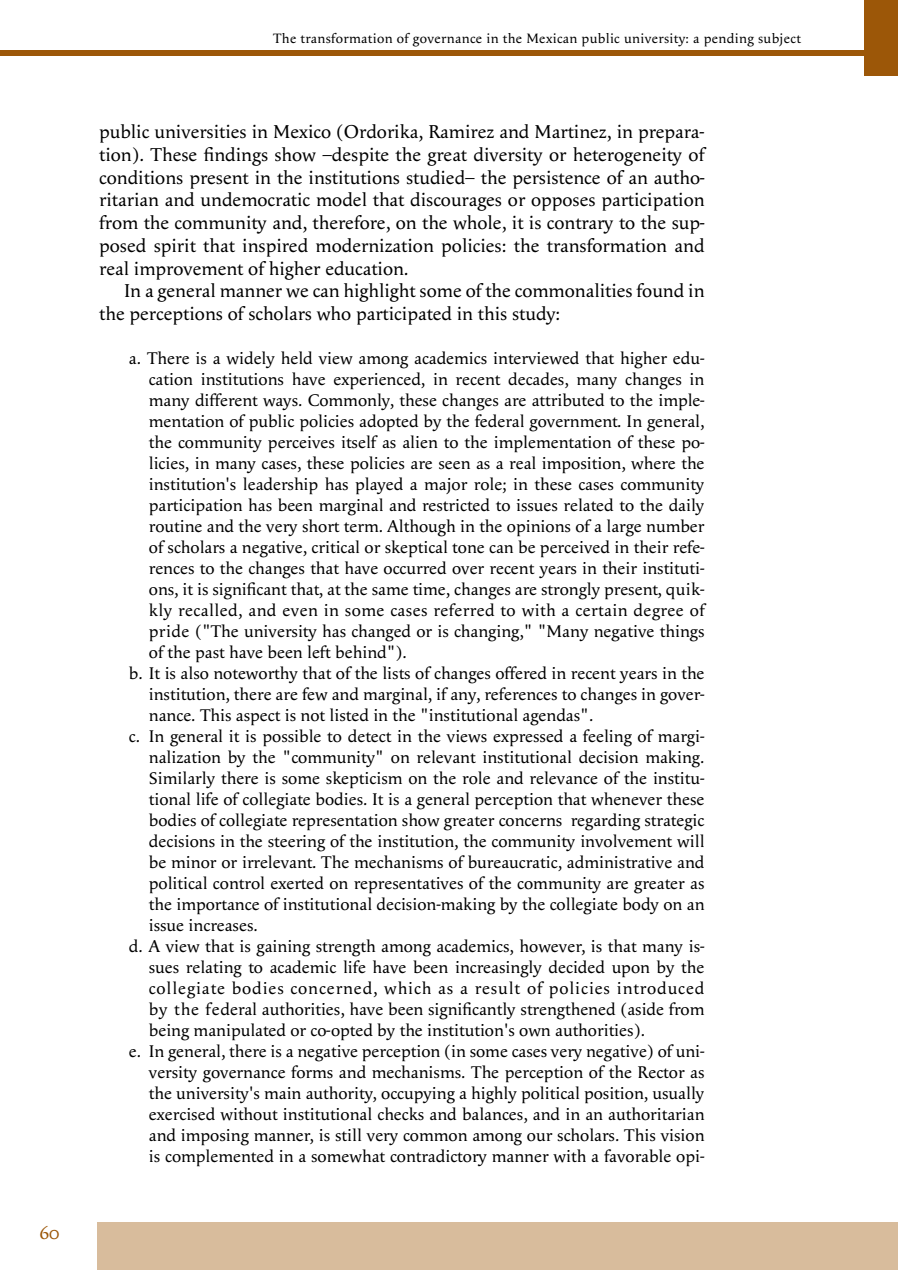
<style>
.page{position:relative;width:898px;height:1270px;background:#fff}
.page>*{position:absolute;margin:0;border:0;box-sizing:border-box;transform-origin:0 0}
.t1{font:19.25px/22.8px "Apolline";color:#000;text-align:justify}
.t2{font:19.25px "Apolline";color:#9c5708}
.t3{font:17.5px "Apolline";color:#000}
.t4{font:17.5px "Apolline";letter-spacing:.025em;color:#000}
.t5{font:17.5px "Apolline";letter-spacing:.05em;color:#000}
.t6{font:14px "Apolline";letter-spacing:.025em;color:#000}
</style>
<div class="page">
<div style="left:864px;top:0;width:34px;height:75px;background:#9c5708"></div>
<div style="left:97px;top:1222px;width:801px;height:48px;background:#d8bc9c"></div>
<div style="left:0;top:51px;width:866px;height:5px;background:#9c5708"></div>
<p class="t2" style="left:40px;top:1221px;width:21px">60</p>
<p class="t6" style="left:273px;top:30px;width:529px">The transformation of governance in the Mexican public university: a pending subject</p>
<p class="t1" style="left:99px;top:120px;width:607px">public universities in Mexico (Ordorika, Ramirez and Martinez, in prepara&shy;tion). These findings show –despite the great diversity or heterogeneity of conditions present in the institutions studied– the persistence of an autho&shy;ritarian and undemocratic model that discourages or opposes participation from the community and, therefore, on the whole, it is contrary to the sup&shy;posed spirit that inspired modernization policies: the transformation and real improvement of higher education.</p>
<p class="t1" style="left:99px;top:280px;width:607px;text-indent:25px">In a general manner we can highlight some of the commonalities found in the perceptions of scholars who participated in this study:</p>
<p class="t3" style="left:129px;top:348px;width:577px">a. There is a widely held view among academics interviewed that higher edu-</p>
<p class="t3" style="left:149px;top:369px;width:557px">cation institutions have experienced, in recent decades, many changes in</p>
<p class="t3" style="left:149px;top:390px;width:557px">many different ways. Commonly, these changes are attributed to the imple-</p>
<p class="t3" style="left:149px;top:411px;width:557px">mentation of public policies adopted by the federal government. In general,</p>
<p class="t3" style="left:149px;top:432px;width:557px">the community perceives itself as alien to the implementation of these po-</p>
<p class="t3" style="left:149px;top:453px;width:557px">licies, in many cases, these policies are seen as a real imposition, where the</p>
<p class="t3" style="left:149px;top:474px;width:557px">institution's leadership has played a major role; in these cases community</p>
<p class="t3" style="left:149px;top:495px;width:557px">participation has been marginal and restricted to issues related to the daily</p>
<p class="t3" style="left:149px;top:516px;width:557px">routine and the very short term. Although in the opinions of a large number</p>
<p class="t3" style="left:149px;top:537px;width:557px">of scholars a negative, critical or skeptical tone can be perceived in their refe-</p>
<p class="t3" style="left:149px;top:558px;width:557px">rences to the changes that have occurred over recent years in their instituti-</p>
<p class="t3" style="left:149px;top:579px;width:557px">ons, it is significant that, at the same time, changes are strongly present, quic-</p>
<p class="t4" style="left:149px;top:600px;width:557px">kly recalled, and even in some cases referred to with a certain degree of</p>
<p class="t3" style="left:149px;top:621px;width:557px">pride ("The university has changed or is changing," "Many negative things</p>
<p class="t3" style="left:149px;top:642px;width:260px">of the past have been left behind").</p>
<p class="t3" style="left:129px;top:663px;width:577px">b. It is also noteworthy that of the lists of changes offered in recent years in the</p>
<p class="t3" style="left:149px;top:684px;width:557px">institution, there are few and marginal, if any, references to changes in gover-</p>
<p class="t3" style="left:149px;top:705px;width:446px">nance. This aspect is not listed in the "institutional agendas".</p>
<p class="t3" style="left:129px;top:726px;width:577px">c. In general it is possible to detect in the views expressed a feeling of margi-</p>
<p class="t3" style="left:149px;top:747px;width:557px">nalization by the "community" on relevant institutional decision making.</p>
<p class="t3" style="left:149px;top:768px;width:557px">Similarly there is some skepticism on the role and relevance of the institu-</p>
<p class="t3" style="left:149px;top:789px;width:557px">tional life of collegiate bodies. It is a general perception that whenever these</p>
<p class="t3" style="left:149px;top:810px;width:557px">bodies of collegiate representation show greater concerns regarding strategic</p>
<p class="t3" style="left:149px;top:831px;width:557px">decisions in the steering of the institution, the community involvement will</p>
<p class="t3" style="left:149px;top:852px;width:557px">be minor or irrelevant. The mechanisms of bureaucratic, administrative and</p>
<p class="t3" style="left:149px;top:873px;width:557px">political control exerted on representatives of the community are greater as</p>
<p class="t3" style="left:149px;top:894px;width:557px">the importance of institutional decision-making by the collegiate body on an</p>
<p class="t3" style="left:149px;top:915px;width:111px">issue increases.</p>
<p class="t3" style="left:129px;top:936px;width:577px">d. A view that is gaining strength among academics, however, is that many is-</p>
<p class="t3" style="left:149px;top:957px;width:557px">sues relating to academic life have been increasingly decided upon by the</p>
<p class="t5" style="left:149px;top:978px;width:557px">collegiate bodies concerned, which as a result of policies introduced</p>
<p class="t3" style="left:149px;top:999px;width:557px">by the federal authorities, have been significantly strengthened (aside from</p>
<p class="t3" style="left:149px;top:1020px;width:498px">being manipulated or co-opted by the institution's own authorities).</p>
<p class="t3" style="left:129px;top:1041px;width:577px">e. In general, there is a negative perception (in some cases very negative) of uni-</p>
<p class="t3" style="left:149px;top:1062px;width:557px">versity governance forms and mechanisms. The perception of the Rector as</p>
<p class="t3" style="left:149px;top:1083px;width:557px">the university's main authority, occupying a highly political position, usually</p>
<p class="t3" style="left:149px;top:1104px;width:557px">exercised without institutional checks and balances, and in an authoritarian</p>
<p class="t3" style="left:149px;top:1125px;width:557px">and imposing manner, is still very common among our scholars. This vision</p>
<p class="t3" style="left:149px;top:1146px;width:557px">is complemented in a somewhat contradictory manner with a favorable opi-</p>
</div>
